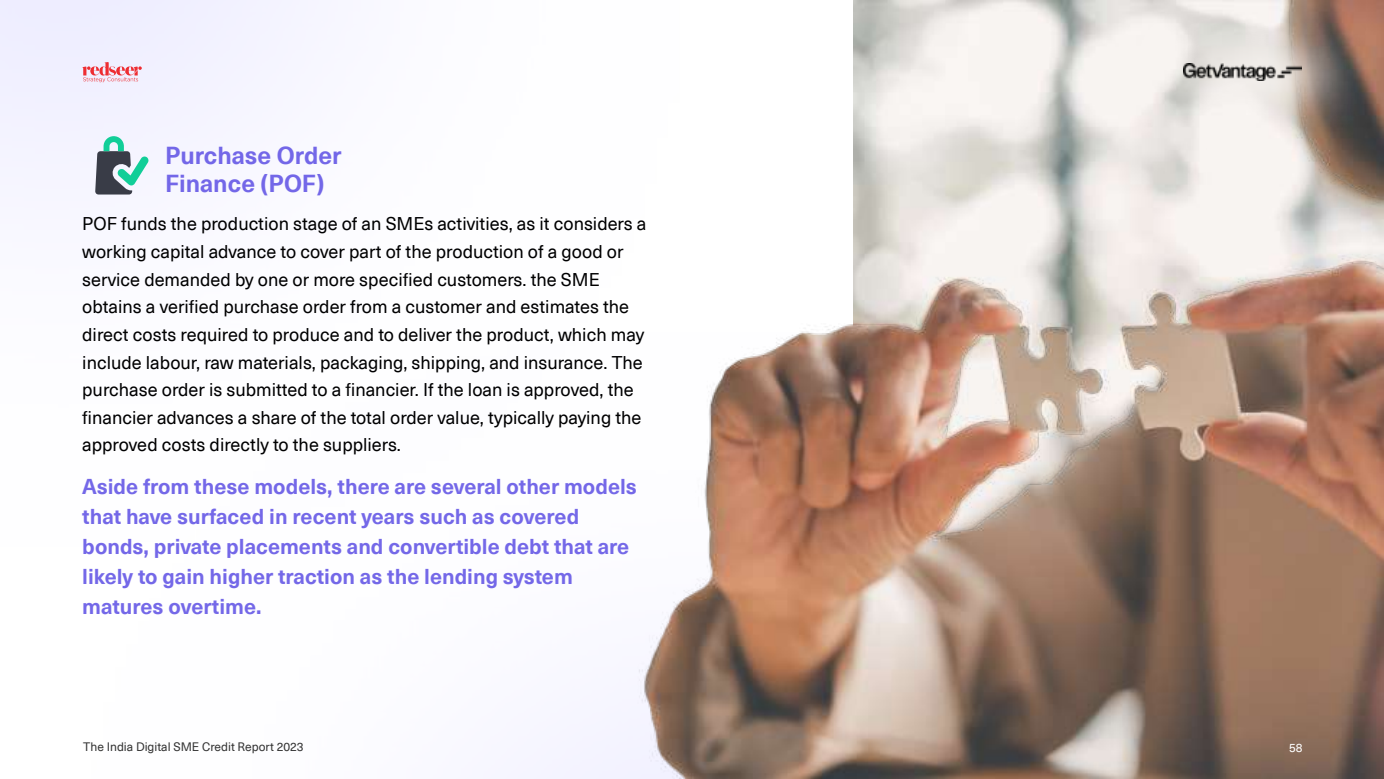
<style>
.page{position:relative;width:1384px;height:779px;background:#fff}
.page>*{position:absolute;margin:0;border:0;box-sizing:border-box;transform-origin:0 0}
.t1{font:700 24px/28.5px "Neue Haas Unica Pro";color:#7367e8}
.t2{font:700 21px/30px "Neue Haas Unica Pro";color:#7468e8}
.t3{font:18px/27.6px "Neue Haas Unica Pro";color:#000}
.t4{font:12px "Neue Haas Unica Pro";color:#333}
.t5{font:12px "Neue Haas Unica Pro";color:#fff}
</style>
<div class="page">
<svg style="left:95px;top:136px;width:54px;height:58px"></svg>
<img style="left:568px;top:0;width:815px;height:778px">
<img style="left:1135px;top:0;width:242px;height:155px">
<img style="left:1183px;top:63px;width:118px;height:18px">
<svg style="left:82px;top:62px;width:60px;height:20px"></svg>
<h1 class="t1" style="left:165px;top:143px;width:178px">Purchase Order<br>Finance (POF)</h1>
<p class="t3" style="left:82px;top:212px;width:565px">POF funds the production stage of an SMEs activities, as it considers a working capital advance to cover part of the production of a good or service demanded by one or more specified customers. the SME obtains a verified purchase order from a customer and estimates the direct costs required to produce and to deliver the product, which may include labour, raw materials, packaging, shipping, and insurance. The purchase order is submitted to a financier. If the loan is approved, the financier advances a share of the total order value, typically paying the approved costs directly to the suppliers.</p>
<p class="t2" style="left:82px;top:473px;width:556px">Aside from these models, there are several other models that have surfaced in recent years such as covered bonds, private placements and convertible debt that are likely to gain higher traction as the lending system matures overtime.</p>
<p class="t4" style="left:83px;top:741px;width:222px">The India Digital SME Credit Report 2023</p>
<p class="t5" style="left:1288px;top:742px;width:15px">58</p>
</div>
